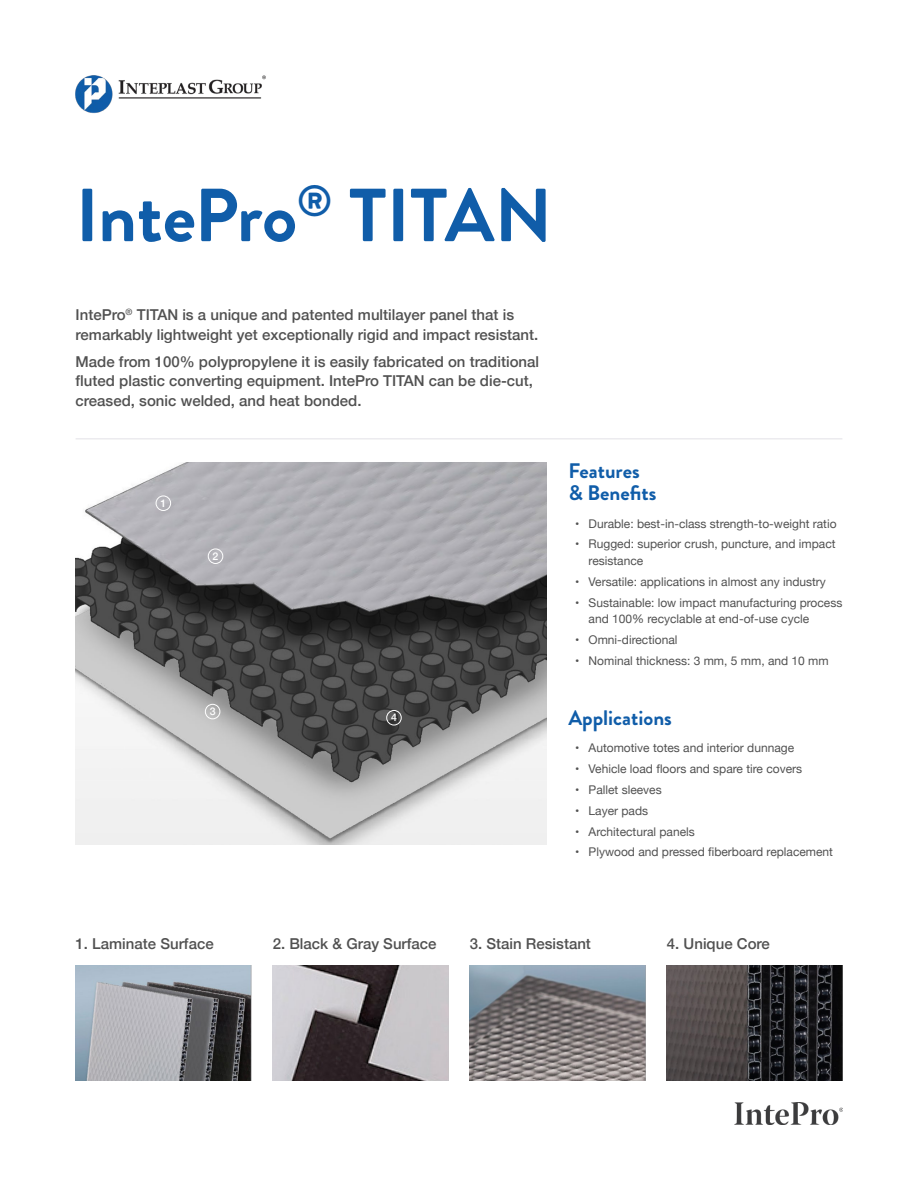
<style>
.page{position:relative;width:918px;height:1188px;background:#fff}
.page>*{position:absolute;margin:0;border:0;box-sizing:border-box;transform-origin:0 0}
.t1{font:700 75px "Brandon Grotesque";letter-spacing:-.005em;color:#105da9}
.t2{font:700 21px/22.5px "Brandon Grotesque";color:#105da9}
.t3{font:500 15px/19.5px "Helvetica Neue";color:#515151}
.t4{font:12px/16.5px "Helvetica Neue";color:#515151}
.t5{font:500 10.5px "Helvetica Neue";color:#fff}
</style>
<div class="page">
<img style="left:75px;top:75px;width:191px;height:39px">
<img style="left:734px;top:1102px;width:108px;height:23px">
<hr style="left:76px;top:438px;width:766px;height:1px;background:#e2e1e6">
<img style="left:76px;top:965px;width:175px;height:116px">
<img style="left:470px;top:965px;width:175px;height:116px">
<img style="left:273px;top:965px;width:175px;height:116px">
<img style="left:667px;top:965px;width:175px;height:116px">
<img style="left:76px;top:463px;width:471px;height:382px">
<div style="left:208px;top:549px;width:15px;height:15px;border:1px solid #fff;border-radius:50%"></div>
<div style="left:156px;top:496px;width:15px;height:15px;border:1px solid #fff;border-radius:50%"></div>
<div style="left:205px;top:704px;width:15px;height:15px;border:1px solid #fff;border-radius:50%"></div>
<div style="left:386px;top:710px;width:16px;height:15px;border:1px solid #fff;border-radius:50%"></div>
<h1 class="t1" style="left:76px;top:163px;width:478px">IntePro<sup>®</sup> TITAN</h1>
<p class="t3" style="left:76px;top:304px;width:464px">IntePro<sup>®</sup> TITAN is a unique and patented multilayer panel that is remarkably lightweight yet exceptionally rigid and impact resistant.</p>
<p class="t3" style="left:76px;top:351px;width:465px">Made from 100% polypropylene it is easily fabricated on traditional fluted plastic converting equipment. IntePro TITAN can be die-cut, creased, sonic welded, and heat bonded.</p>
<p class="t5" style="left:160px;top:495px;width:7px">1</p>
<p class="t5" style="left:213px;top:548px;width:7px">2</p>
<p class="t5" style="left:210px;top:703px;width:7px">3</p>
<p class="t5" style="left:391px;top:709px;width:7px">4</p>
<h2 class="t2" style="left:568px;top:459px;width:90px">Features &amp; Benefits</h2>
<p class="t4" style="left:575px;top:516px;width:263px">• Durable: best-in-class strength-to-weight ratio</p>
<p class="t4" style="left:589px;top:537px;width:248px;text-indent:-14px">• Rugged: superior crush, puncture, and impact resistance</p>
<p class="t4" style="left:575px;top:574px;width:252px">• Versatile: applications in almost any industry</p>
<p class="t4" style="left:589px;top:595px;width:255px;text-indent:-14px">• Sustainable: low impact manufacturing process and 100% recyclable at end-of-use cycle</p>
<p class="t4" style="left:575px;top:632px;width:104px">• Omni-directional</p>
<p class="t4" style="left:575px;top:653px;width:255px">• Nominal thickness: 3 mm, 5 mm, and 10 mm</p>
<h2 class="t2" style="left:568px;top:707px;width:105px">Applications</h2>
<p class="t4" style="left:575px;top:741px;width:221px">• Automotive totes and interior dunnage</p>
<p class="t4" style="left:575px;top:761px;width:229px">• Vehicle load floors and spare tire covers</p>
<p class="t4" style="left:575px;top:782px;width:88px">• Pallet sleeves</p>
<p class="t4" style="left:575px;top:803px;width:75px">• Layer pads</p>
<p class="t4" style="left:575px;top:824px;width:121px">• Architectural panels</p>
<p class="t4" style="left:575px;top:845px;width:259px">• Plywood and pressed fiberboard replacement</p>
<p class="t3" style="left:76px;top:932px;width:140px">1. Laminate Surface</p>
<p class="t3" style="left:273px;top:932px;width:165px">2. Black &amp; Gray Surface</p>
<p class="t3" style="left:470px;top:932px;width:123px">3. Stain Resistant</p>
<p class="t3" style="left:667px;top:932px;width:105px">4. Unique Core</p>
</div>
